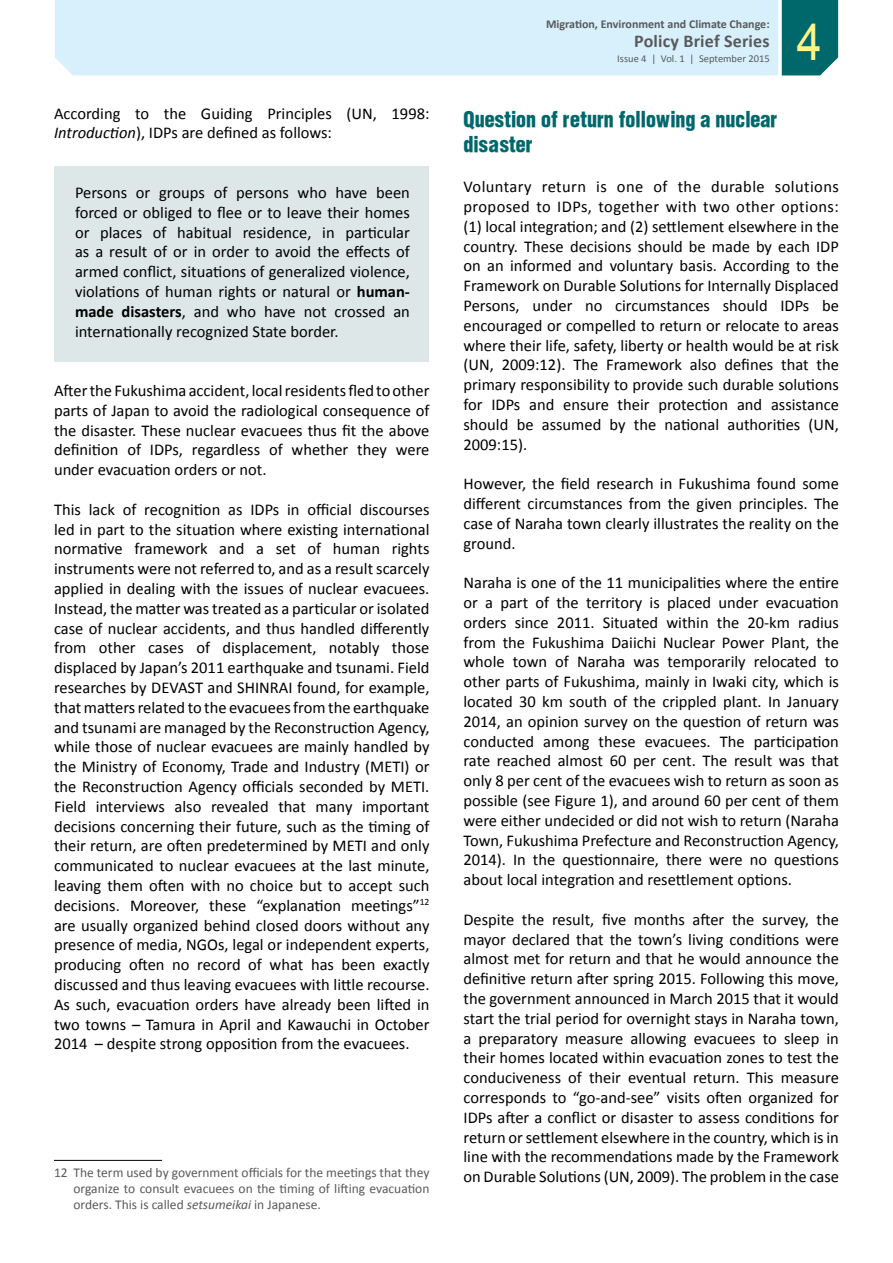
<style>
.page{position:relative;width:893px;height:1263px;background:#fff}
.page>*{position:absolute;margin:0;border:0;box-sizing:border-box;transform-origin:0 0}
.t1{font:51.75px "Arial";color:#fff685;scale:.87 1}
.t2{font:21px/25.2px "Context Black Cond S Si";color:#00676b}
.t3{font:700 18px "Calibri";letter-spacing:.01em;color:#58595b}
.t4{font:16.5px/19.8px "Calibri";color:#000;text-align:justify}
.t5{font:13.5px/16.2px "Calibri";color:#58595b;text-align:justify}
.t6{font:700 12px "Calibri";color:#58595b}
.t7{font:10.5px "Calibri";color:#58595b}
.s1{font-style:italic}
.s2{font-weight:700}
</style>
<div class="page">
<div style="left:55px;top:0;width:723px;height:75px;background:#d7f0fc"></div>
<div style="left:782px;top:0;width:56px;height:75px;background:#00676b"></div>
<div style="left:54px;top:166px;width:375px;height:195px;background:#dde7e7"></div>
<hr style="left:54px;top:1160px;width:108px;height:1px;background:#000">
<p class="t4" style="left:54px;top:103px;width:377px">According to the Guiding Principles (UN, 1998:<br><span class="s1">Introduction</span>), IDPs are defined as follows:</p>
<p class="t4" style="left:75px;top:183px;width:336px">Persons or groups of persons who have been forced or obliged to flee or to leave their homes or places of habitual residence, in particular as a result of or in order to avoid the effects of armed conflict, situations of generalized violence, violations of human rights or natural or <span class="s2">human&shy;made disasters</span>, and who have not crossed an internationally recognized State border.</p>
<p class="t4" style="left:54px;top:381px;width:377px">After the Fukushima accident, local residents fled to other parts of Japan to avoid the radiological consequence of the disaster. These nuclear evacuees thus fit the above definition of IDPs, regardless of whether they were under evacuation orders or not.</p>
<p class="t4" style="left:54px;top:499px;width:377px">This lack of recognition as IDPs in official discourses led in part to the situation where existing international normative framework and a set of human rights instruments were not referred to, and as a result scarcely applied in dealing with the issues of nuclear evacuees.<br>Instead, the matter was treated as a particular or isolated case of nuclear accidents, and thus handled differently from other cases of displacement, notably those displaced by Japan’s 2011 earthquake and tsunami. Field researches by DEVAST and SHINRAI found, for example, that matters related to the evacuees from the earthquake and tsunami are managed by the Reconstruction Agency, while those of nuclear evacuees are mainly handled by the Ministry of Economy, Trade and Industry (METI) or the Reconstruction Agency officials seconded by METI.<br>Field interviews also revealed that many important decisions concerning their future, such as the timing of their return, are often predetermined by METI and only communicated to nuclear evacuees at the last minute, leaving them often with no choice but to accept such decisions. Moreover, these “explanation meetings”<sup>12 </sup>are usually organized behind closed doors without any presence of media, NGOs, legal or independent experts, producing often no record of what has been exactly discussed and thus leaving evacuees with little recourse.<br>As such, evacuation orders have already been lifted in two towns – Tamura in April and Kawauchi in October 2014 – despite strong opposition from the evacuees.</p>
<p class="t5" style="left:73px;top:1164px;width:357px;text-indent:-19px">12 The term used by government officials for the meetings that they organize to consult evacuees on the timing of lifting evacuation orders. This is called <span class="s1">setsumeikai</span> in Japanese.</p>
<p class="t6" style="left:546px;top:16px;width:225px">Migration, Environment and Climate Change:</p>
<p class="t3" style="left:634px;top:30px;width:137px">Policy Brief Series</p>
<p class="t7" style="left:617px;top:52px;width:154px">Issue 4 | Vol. 1 | September 2015</p>
<h1 class="t1" style="left:797px;top:7px;width:30px">4</h1>
<p class="t2" style="left:463px;top:107px;width:315px">Question of return following a nuclear disaster</p>
<p class="t4" style="left:463px;top:177px;width:377px">Voluntary return is one of the durable solutions proposed to IDPs, together with two other options: (1) local integration; and (2) settlement elsewhere in the country. These decisions should be made by each IDP on an informed and voluntary basis. According to the Framework on Durable Solutions for Internally Displaced Persons, under no circumstances should IDPs be encouraged or compelled to return or relocate to areas where their life, safety, liberty or health would be at risk (UN, 2009:12). The Framework also defines that the primary responsibility to provide such durable solutions for IDPs and ensure their protection and assistance should be assumed by the national authorities (UN, 2009:15).</p>
<p class="t4" style="left:463px;top:474px;width:377px">However, the field research in Fukushima found some different circumstances from the given principles. The case of Naraha town clearly illustrates the reality on the ground.</p>
<p class="t4" style="left:463px;top:573px;width:377px">Naraha is one of the 11 municipalities where the entire or a part of the territory is placed under evacuation orders since 2011. Situated within the 20-km radius from the Fukushima Daiichi Nuclear Power Plant, the whole town of Naraha was temporarily relocated to other parts of Fukushima, mainly in Iwaki city, which is located 30 km south of the crippled plant. In January 2014, an opinion survey on the question of return was conducted among these evacuees. The participation rate reached almost 60 per cent. The result was that only 8 per cent of the evacuees wish to return as soon as possible (see Figure 1), and around 60 per cent of them were either undecided or did not wish to return (Naraha Town, Fukushima Prefecture and Reconstruction Agency, 2014). In the questionnaire, there were no questions about local integration and resettlement options.</p>
<p class="t4" style="left:463px;top:909px;width:377px">Despite the result, five months after the survey, the mayor declared that the town’s living conditions were almost met for return and that he would announce the definitive return after spring 2015. Following this move, the government announced in March 2015 that it would start the trial period for overnight stays in Naraha town, a preparatory measure allowing evacuees to sleep in their homes located within evacuation zones to test the conduciveness of their eventual return. This measure corresponds to “go-and-see” visits often organized for IDPs after a conflict or disaster to assess conditions for return or settlement elsewhere in the country, which is in line with the recommendations made by the Framework on Durable Solutions (UN, 2009). The problem in the case</p>
</div>
